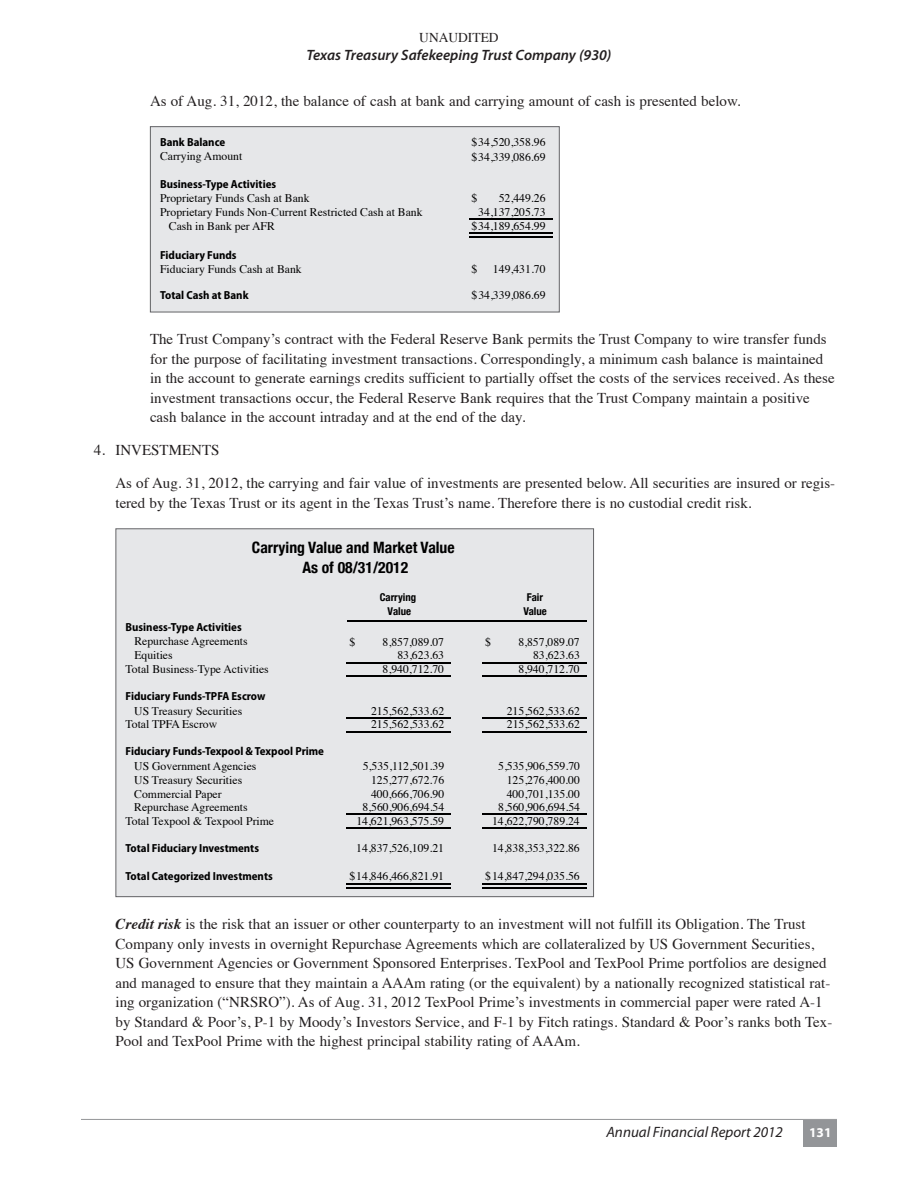
<style>
.page{position:relative;width:918px;height:1188px;background:#fff}
.page>*{position:absolute;margin:0;border:0;box-sizing:border-box;transform-origin:0 0}
.t1{font:700 condensed 15.75px/19.5px "Helvetica Neue";color:#000;text-align:center}
.Body_-_Indent{font:15px/19.5px "Times";color:#231f20}
.Body_-_Indent_2{font:15px/19.5px "Times";color:#231f20}
.t2{font:italic 600 15px "Myriad Pro";color:#231f20}
.t3{font:italic 15px "Myriad Pro";color:#231f20}
.t4{font:13.5px "Times";color:#231f20}
.t5{font:700 13.5px "Myriad Pro";color:#fff}
.t6{font:11.7px/14.7px "Times";color:#000}
.t7{font:700 semi-condensed 11.7px/14.7px "Myriad Pro";color:#000}
.t8{font:700 condensed 10.8px "Helvetica Neue";color:#000}
.s1{font-family:"Myriad Pro";font-weight:700;font-stretch:semi-condensed}
.s2{font-family:"Times";font-weight:400;font-stretch:normal}
.s3{font-weight:700;font-style:italic}
</style>
<div class="page">
<div style="left:803px;top:1120px;width:34px;height:27px;background:#939598"></div>
<hr style="left:81px;top:1119px;width:756px;height:1px;background:#939598">
<div style="left:150px;top:127px;width:409px;height:185px;background:#e6e7e9"></div>
<hr style="left:469px;top:219px;width:83px;height:1px;background:#000">
<hr style="left:469px;top:232px;width:83px;height:2px;background:#000">
<hr style="left:469px;top:236px;width:83px;height:1px;background:#000">
<div style="left:150px;top:126px;width:410px;height:186px;border:1px solid #636366"></div>
<div style="left:116px;top:529px;width:478px;height:368px;background:#e6e7e9"></div>
<hr style="left:347px;top:662px;width:104px;height:1px;background:#000">
<hr style="left:347px;top:676px;width:104px;height:1px;background:#000">
<hr style="left:347px;top:717px;width:104px;height:1px;background:#000">
<hr style="left:347px;top:731px;width:104px;height:1px;background:#000">
<hr style="left:347px;top:814px;width:104px;height:1px;background:#000">
<hr style="left:347px;top:828px;width:104px;height:1px;background:#000">
<hr style="left:347px;top:884px;width:104px;height:1px;background:#000">
<hr style="left:347px;top:887px;width:104px;height:1px;background:#000">
<hr style="left:347px;top:620px;width:240px;height:1px;background:#000">
<hr style="left:483px;top:662px;width:104px;height:1px;background:#000">
<hr style="left:483px;top:676px;width:104px;height:1px;background:#000">
<hr style="left:483px;top:717px;width:104px;height:1px;background:#000">
<hr style="left:483px;top:731px;width:104px;height:1px;background:#000">
<hr style="left:483px;top:814px;width:104px;height:1px;background:#000">
<hr style="left:483px;top:828px;width:104px;height:1px;background:#000">
<hr style="left:483px;top:884px;width:104px;height:1px;background:#000">
<hr style="left:483px;top:887px;width:104px;height:1px;background:#000">
<p class="t4" style="left:419px;top:25px;width:81px">UNAUDITED</p>
<p class="t2" style="left:307px;top:47px;width:306px">Texas Treasury Safekeeping Trust Company (930)</p>
<p class="Body_-_Indent_2" style="left:150px;top:90px;width:590px">As of Aug. 31, 2012, the balance of cash at bank and carrying amount of cash is presented below.</p>
<p class="t7" style="left:160px;top:135px;width:67px">Bank Balance</p>
<p class="t6" style="left:471px;top:134px;width:76px">$ 34,520,358.96</p>
<p class="t6" style="left:160px;top:147px;width:84px">Carrying Amount</p>
<p class="t6" style="left:471px;top:148px;width:76px">$ 34,339,086.69</p>
<p class="t6" style="left:160px;top:175px;width:151px"><span class="s1">Business-Type Activities<br></span>Proprietary Funds Cash at Bank</p>
<p class="t6" style="left:471px;top:190px;width:7px">$</p>
<p class="t6" style="left:499px;top:190px;width:48px">52,449.26</p>
<p class="t6" style="left:160px;top:204px;width:264px">Proprietary Funds Non-Current Restricted Cash at Bank</p>
<p class="t6" style="left:478px;top:204px;width:69px">34,137,205.73</p>
<p class="t6" style="left:169px;top:218px;width:107px">Cash in Bank per AFR</p>
<p class="t6" style="left:471px;top:218px;width:76px">$ 34,189,654.99</p>
<p class="t6" style="left:160px;top:248px;width:143px;line-height:13.6px"><span class="s1">Fiduciary Funds<br></span>Fiduciary Funds Cash at Bank</p>
<p class="t6" style="left:471px;top:261px;width:7px">$</p>
<p class="t6" style="left:493px;top:261px;width:54px">149,431.70</p>
<p class="t7" style="left:160px;top:288px;width:90px">Total Cash at Bank</p>
<p class="t6" style="left:471px;top:287px;width:76px">$ 34,339,086.69</p>
<p class="Body_-_Indent_2" style="left:150px;top:328px;width:686px">The Trust Company’s contract with the Federal Reserve Bank permits the Trust Company to wire transfer funds for the purpose of facilitating investment transactions. Correspondingly, a minimum cash balance is maintained in the account to generate earnings credits sufficient to partially offset the costs of the services received. As these investment transactions occur, the Federal Reserve Bank requires that the Trust Company maintain a positive cash balance in the account intraday and at the end of the day.</p>
<p class="Body_-_Indent" style="left:94px;top:439px;width:127px">4. INVESTMENTS</p>
<p class="Body_-_Indent" style="left:116px;top:472px;width:721px">As of Aug. 31, 2012, the carrying and fair value of investments are presented below. All securities are insured or regis&shy;tered by the Texas Trust or its agent in the Texas Trust’s name. Therefore there is no custodial credit risk.</p>
<p class="t1" style="left:252px;top:537px;width:204px">Carrying Value and Market Value<br>As of 08/31/2012</p>
<p class="t8" style="left:380px;top:589px;width:38px">Carrying</p>
<p class="t8" style="left:527px;top:589px;width:18px">Fair</p>
<p class="t8" style="left:388px;top:602px;width:25px">Value</p>
<p class="t8" style="left:523px;top:602px;width:25px">Value</p>
<p class="t7" style="left:134px;top:620px;width:115px;line-height:13.6px;text-indent:-9px">Business-Type Activities<br><span class="s2">Repurchase Agreements</span></p>
<p class="t6" style="left:349px;top:633px;width:7px">$</p>
<p class="t6" style="left:383px;top:633px;width:63px">8,857,089.07</p>
<p class="t6" style="left:485px;top:633px;width:7px">$</p>
<p class="t6" style="left:518px;top:633px;width:63px">8,857,089.07</p>
<p class="t6" style="left:134px;top:647px;width:40px">Equities</p>
<p class="t6" style="left:397px;top:647px;width:48px">83,623.63</p>
<p class="t6" style="left:533px;top:647px;width:48px">83,623.63</p>
<p class="t6" style="left:126px;top:661px;width:145px">Total Business-Type Activities</p>
<p class="t6" style="left:383px;top:661px;width:63px">8,940,712.70</p>
<p class="t6" style="left:518px;top:661px;width:63px">8,940,712.70</p>
<p class="t7" style="left:134px;top:689px;width:133px;text-indent:-9px">Fiduciary Funds-TPFA Escrow<br><span class="s2">US Treasury Securities</span></p>
<p class="t6" style="left:371px;top:702px;width:75px">215,562,533.62</p>
<p class="t6" style="left:507px;top:702px;width:75px">215,562,533.62</p>
<p class="t6" style="left:126px;top:716px;width:93px">Total TPFA Escrow</p>
<p class="t6" style="left:371px;top:716px;width:75px">215,562,533.62</p>
<p class="t6" style="left:507px;top:716px;width:75px">215,562,533.62</p>
<p class="t7" style="left:134px;top:744px;width:191px;text-indent:-9px">Fiduciary Funds-Texpool &amp; Texpool Prime<br><span class="s2">US Government Agencies</span></p>
<p class="t6" style="left:363px;top:758px;width:83px">5,535,112,501.39</p>
<p class="t6" style="left:498px;top:758px;width:83px">5,535,906,559.70</p>
<p class="t6" style="left:134px;top:772px;width:109px">US Treasury Securities</p>
<p class="t6" style="left:371px;top:772px;width:75px">125,277,672.76</p>
<p class="t6" style="left:507px;top:772px;width:75px">125,276,400.00</p>
<p class="t6" style="left:134px;top:785px;width:89px">Commercial Paper</p>
<p class="t6" style="left:371px;top:785px;width:75px">400,666,706.90</p>
<p class="t6" style="left:507px;top:785px;width:75px">400,701,135.00</p>
<p class="t6" style="left:134px;top:799px;width:115px">Repurchase Agreements</p>
<p class="t6" style="left:362px;top:799px;width:83px">8,560,906,694.54</p>
<p class="t6" style="left:498px;top:799px;width:83px">8,560,906,694.54</p>
<p class="t6" style="left:126px;top:813px;width:150px">Total Texpool &amp; Texpool Prime</p>
<p class="t6" style="left:356px;top:813px;width:89px">14,621,963,575.59</p>
<p class="t6" style="left:492px;top:813px;width:89px">14,622,790,789.24</p>
<p class="t7" style="left:126px;top:841px;width:135px">Total Fiduciary Investments</p>
<p class="t6" style="left:356px;top:840px;width:89px">14,837,526,109.21</p>
<p class="t6" style="left:492px;top:840px;width:89px">14,838,353,322.86</p>
<p class="t7" style="left:126px;top:869px;width:149px">Total Categorized Investments</p>
<p class="t6" style="left:349px;top:868px;width:96px">$ 14,846,466,821.91</p>
<p class="t6" style="left:485px;top:868px;width:96px">$ 14,847,294,035.56</p>
<p class="Body_-_Indent" style="left:116px;top:913px;width:718px"><span class="s3">Credit risk</span> is the risk that an issuer or other counterparty to an investment will not fulfill its Obligation. The Trust Company only invests in overnight Repurchase Agreements which are collateralized by US Government Securities, US Government Agencies or Government Sponsored Enterprises. TexPool and TexPool Prime portfolios are designed and managed to ensure that they maintain a AAAm rating (or the equivalent) by a nationally recognized statistical rat&shy;ing organization (“NRSRO”). As of Aug. 31, 2012 TexPool Prime’s investments in commercial paper were rated A-1 by Standard &amp; Poor’s, P-1 by Moody’s Investors Service, and F-1 by Fitch ratings. Standard &amp; Poor’s ranks both Tex-Pool and TexPool Prime with the highest principal stability rating of AAAm.</p>
<p class="t3" style="left:606px;top:1124px;width:178px">Annual Financial Report 2012</p>
<p class="t5" style="left:809px;top:1125px;width:24px">131</p>
</div>
